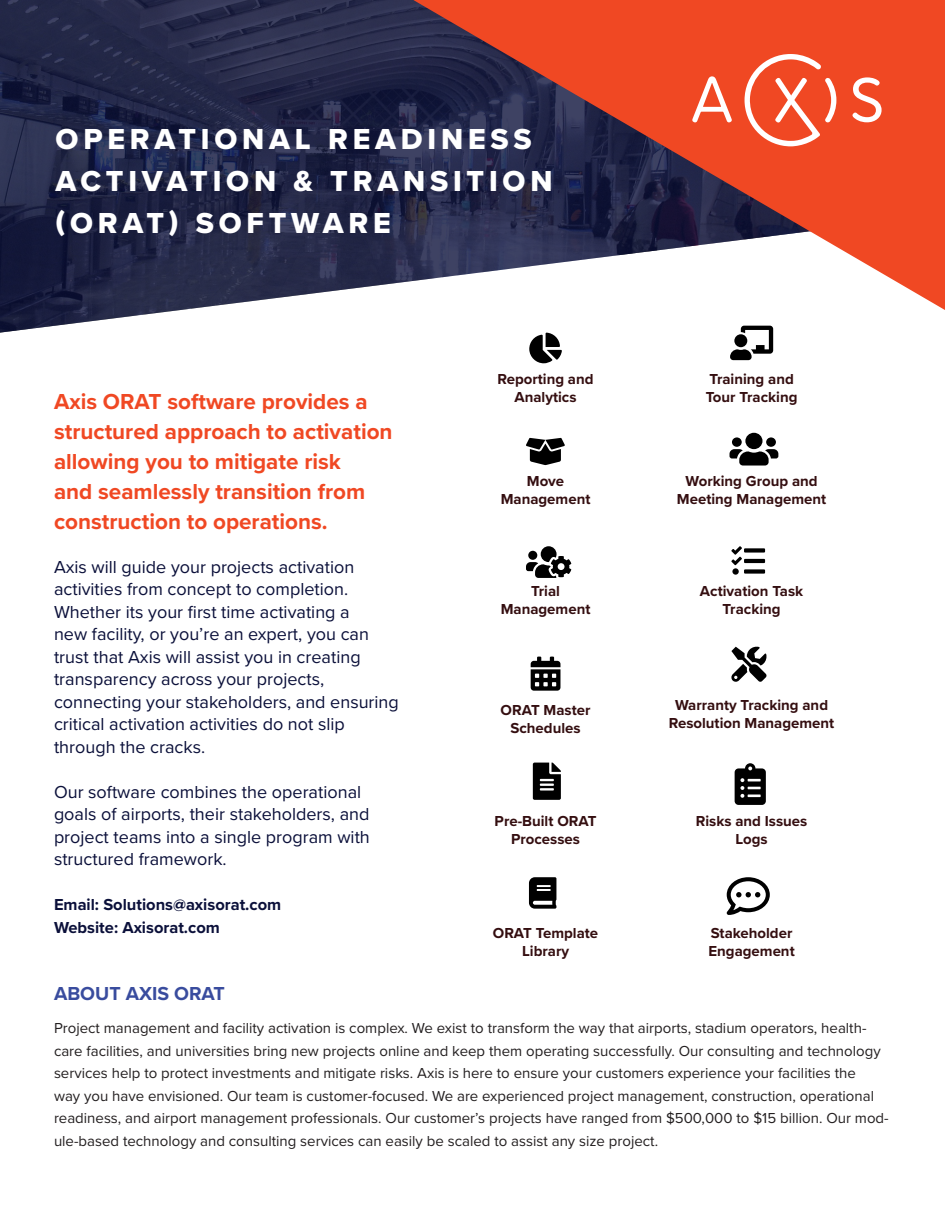
<style>
.page{position:relative;width:945px;height:1215px;background:#fff}
.page>*{position:absolute;margin:0;border:0;box-sizing:border-box;transform-origin:0 0}
.t1{font:30px "Proxima Nova Extrabld";letter-spacing:.16em;color:#fff}
.t2{font:700 22.5px/30px "Proxima Nova";color:#f04823}
.t3{font:700 19.5px "Proxima Nova";color:#394c9e}
.t4{font:18px/22.5px "Proxima Nova";color:#0b103a}
.t5{font:700 16.5px "Proxima Nova";color:#0b103a}
.t6{font:15px/22.5px "Proxima Nova";color:#231f20}
.t7{font:700 15px "Proxima Nova";color:#340e10}
</style>
<div class="page">
<svg style="left:0;top:0;width:774px;height:333px;fill:#252948"></svg>
<svg style="left:413px;top:0;width:532px;height:310px"></svg>
<svg style="left:692px;top:54px;width:190px;height:92px"></svg>
<svg style="left:529px;top:333px;width:33px;height:30px"></svg>
<svg style="left:730px;top:326px;width:43px;height:34px"></svg>
<svg style="left:526px;top:438px;width:39px;height:27px"></svg>
<svg style="left:730px;top:433px;width:48px;height:33px"></svg>
<svg style="left:526px;top:546px;width:45px;height:32px"></svg>
<svg style="left:731px;top:546px;width:34px;height:29px"></svg>
<svg style="left:531px;top:657px;width:29px;height:34px"></svg>
<svg style="left:735px;top:763px;width:31px;height:42px"></svg>
<svg style="left:533px;top:763px;width:28px;height:37px"></svg>
<svg style="left:731px;top:646px;width:36px;height:36px"></svg>
<svg style="left:529px;top:877px;width:27px;height:32px"></svg>
<svg style="left:727px;top:877px;width:43px;height:38px"></svg>
<p class="t1" style="left:56px;top:116px;width:478px">OPERATIONAL READINESS</p>
<p class="t1" style="left:56px;top:158px;width:498px">ACTIVATION &amp; TRANSITION</p>
<p class="t1" style="left:56px;top:200px;width:337px">(ORAT) SOFTWARE</p>
<p class="t2" style="left:54px;top:386px;width:340px">Axis ORAT software provides a structured approach to activation allowing you to mitigate risk<br>and seamlessly transition from construction to operations.</p>
<p class="t4" style="left:54px;top:555px;width:346px">Axis will guide your projects activation activities from concept to completion.<br>Whether its your first time activating a<br>new facility, or you’re an expert, you can trust that Axis will assist you in creating transparency across your projects, connecting your stakeholders, and ensuring critical activation activities do not slip through the cracks.</p>
<p class="t4" style="left:54px;top:780px;width:317px">Our software combines the operational goals of airports, their stakeholders, and project teams into a single program with structured framework.</p>
<p class="t5" style="left:54px;top:892px;width:229px">Email: Solutions@axisorat.com</p>
<p class="t5" style="left:54px;top:915px;width:167px">Website: Axisorat.com</p>
<p class="t7" style="left:498px;top:368px;width:98px">Reporting and</p>
<p class="t7" style="left:515px;top:386px;width:64px">Analytics</p>
<p class="t7" style="left:709px;top:368px;width:86px">Training and</p>
<p class="t7" style="left:706px;top:386px;width:93px">Tour Tracking</p>
<p class="t7" style="left:527px;top:470px;width:39px">Move</p>
<p class="t7" style="left:501px;top:488px;width:91px">Management</p>
<p class="t7" style="left:686px;top:470px;width:134px">Working Group and</p>
<p class="t7" style="left:677px;top:488px;width:151px">Meeting Management</p>
<p class="t7" style="left:531px;top:580px;width:30px">Trial</p>
<p class="t7" style="left:501px;top:598px;width:91px">Management</p>
<p class="t7" style="left:700px;top:580px;width:105px">Activation Task</p>
<p class="t7" style="left:723px;top:598px;width:60px">Tracking</p>
<p class="t7" style="left:501px;top:699px;width:91px">ORAT Master</p>
<p class="t7" style="left:510px;top:717px;width:72px">Schedules</p>
<p class="t7" style="left:675px;top:694px;width:155px">Warranty Tracking and</p>
<p class="t7" style="left:669px;top:712px;width:167px">Resolution Management</p>
<p class="t7" style="left:495px;top:810px;width:103px">Pre-Built ORAT</p>
<p class="t7" style="left:511px;top:828px;width:70px">Processes</p>
<p class="t7" style="left:696px;top:810px;width:113px">Risks and Issues</p>
<p class="t7" style="left:736px;top:828px;width:34px">Logs</p>
<p class="t7" style="left:493px;top:922px;width:107px">ORAT Template</p>
<p class="t7" style="left:522px;top:940px;width:49px">Library</p>
<p class="t7" style="left:711px;top:922px;width:83px">Stakeholder</p>
<p class="t7" style="left:708px;top:940px;width:88px">Engagement</p>
<p class="t3" style="left:54px;top:979px;width:173px">ABOUT AXIS ORAT</p>
<p class="t6" style="left:54px;top:1016px;width:836px">Project management and facility activation is complex. We exist to transform the way that airports, stadium operators, health&shy;care facilities, and universities bring new projects online and keep them operating successfully. Our consulting and technology services help to protect investments and mitigate risks. Axis is here to ensure your customers experience your facilities the<br>way you have envisioned. Our team is customer-focused. We are experienced project management, construction, operational readiness, and airport management professionals. Our customer’s projects have ranged from $500,000 to $15 billion. Our mod&shy;ule-based technology and consulting services can easily be scaled to assist any size project.</p>
</div>
